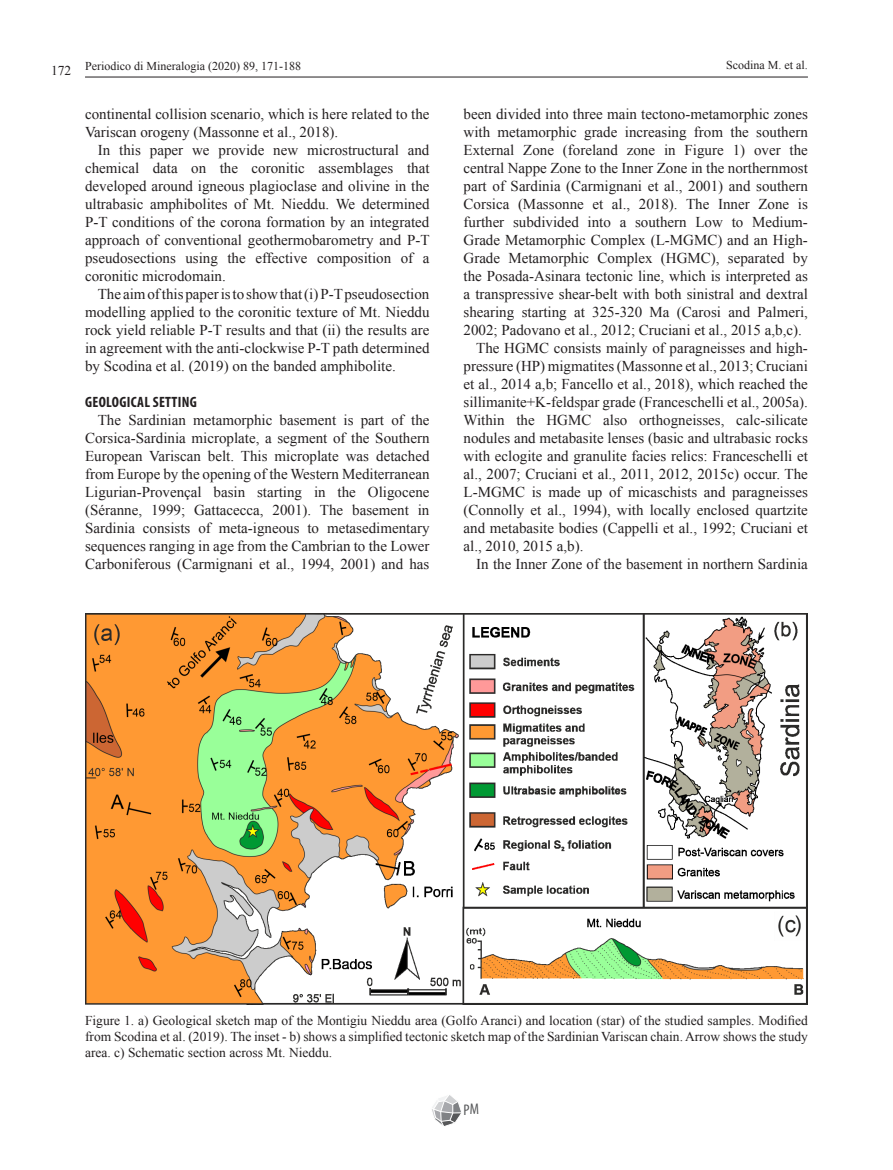
<style>
.page{position:relative;width:893px;height:1170px;background:#fff}
.page>*{position:absolute;margin:0;border:0;box-sizing:border-box;transform-origin:0 0}
.t1{font:condensed 15.45px "Myriad Pro";color:#57585a}
.Normal_indented{font:15px/18px "Times New Roman";color:#231f20;text-align:justify}
.Capitolo_1{font:700 condensed 15px "Myriad Pro";letter-spacing:.02em;color:#231f20}
.Didascalie{font:13.5px/16.2px "Times New Roman";color:#231f20;text-align:justify}
.t2{font:12px "Times New Roman";color:#231f20}
</style>
<div class="page">
<hr style="left:85px;top:77px;width:723px;height:1px;background:#231f20">
<svg style="left:432px;top:1095px;width:29px;height:31px"></svg>
<img style="left:85px;top:613px;width:723px;height:391px">
<p class="Didascalie" style="left:51px;top:62px;width:22px">172</p>
<p class="t2" style="left:85px;top:57px;width:217px">Periodico di Mineralogia (2020) 89, 171-188</p>
<p class="t2" style="left:726px;top:57px;width:83px">Scodina M. et al.</p>
<p class="Normal_indented" style="left:85px;top:105px;width:346px">continental collision scenario, which is here related to the<br>Variscan orogeny (Massonne et al., 2018).</p>
<p class="Normal_indented" style="left:85px;top:141px;width:346px;text-indent:13px">In this paper we provide new microstructural and chemical data on the coronitic assemblages that developed around igneous plagioclase and olivine in the ultrabasic amphibolites of Mt. Nieddu. We determined P-T conditions of the corona formation by an integrated approach of conventional geothermobarometry and P-T pseudosections using the effective composition of a coronitic microdomain.</p>
<p class="Normal_indented" style="left:85px;top:285px;width:346px;text-indent:13px">The aim of this paper is to show that (i) P-T pseudosection modelling applied to the coronitic texture of Mt. Nieddu rock yield reliable P-T results and that (ii) the results are in agreement with the anti-clockwise P-T path determined by Scodina et al. (2019) on the banded amphibolite.</p>
<p class="Capitolo_1" style="left:85px;top:393px;width:113px">GEOLOGICAL SETTING</p>
<p class="Normal_indented" style="left:85px;top:411px;width:346px;text-indent:13px">The Sardinian metamorphic basement is part of the Corsica-Sardinia microplate, a segment of the Southern European Variscan belt. This microplate was detached from Europe by the opening of the Western Mediterranean Ligurian-Provençal basin starting in the Oligocene (Séranne, 1999; Gattacecca, 2001). The basement in Sardinia consists of meta-igneous to metasedimentary sequences ranging in age from the Cambrian to the Lower Carboniferous (Carmignani et al., 1994, 2001) and has</p>
<p class="Normal_indented" style="left:463px;top:105px;width:346px">been divided into three main tectono-metamorphic zones with metamorphic grade increasing from the southern External Zone (foreland zone in Figure 1) over the central Nappe Zone to the Inner Zone in the northernmost part of Sardinia (Carmignani et al., 2001) and southern Corsica (Massonne et al., 2018). The Inner Zone is further subdivided into a southern Low to Medium-Grade Metamorphic Complex (L-MGMC) and an High-Grade Metamorphic Complex (HGMC), separated by the Posada-Asinara tectonic line, which is interpreted as a transpressive shear-belt with both sinistral and dextral shearing starting at 325-320 Ma (Carosi and Palmeri, 2002; Padovano et al., 2012; Cruciani et al., 2015 a,b,c).</p>
<p class="Normal_indented" style="left:463px;top:339px;width:346px;text-indent:13px">The HGMC consists mainly of paragneisses and high&shy;pressure (HP) migmatites (Massonne et al., 2013; Cruciani et al., 2014 a,b; Fancello et al., 2018), which reached the sillimanite+K-feldspar grade (Franceschelli et al., 2005a).<br>Within the HGMC also orthogneisses, calc-silicate nodules and metabasite lenses (basic and ultrabasic rocks with eclogite and granulite facies relics: Franceschelli et al., 2007; Cruciani et al., 2011, 2012, 2015c) occur. The L-MGMC is made up of micaschists and paragneisses (Connolly et al., 1994), with locally enclosed quartzite and metabasite bodies (Cappelli et al., 1992; Cruciani et al., 2010, 2015 a,b).</p>
<p class="Normal_indented" style="left:476px;top:555px;width:333px">In the Inner Zone of the basement in northern Sardinia</p>
<p class="Didascalie" style="left:85px;top:1011px;width:724px">Figure 1. a) Geological sketch map of the Montigiu Nieddu area (Golfo Aranci) and location (star) of the studied samples. Modified from Scodina et al. (2019). The inset - b) shows a simplified tectonic sketch map of the Sardinian Variscan chain. Arrow shows the study area. c) Schematic section across Mt. Nieddu.</p>
<p class="t1" style="left:463px;top:1099px;width:17px">PM</p>
</div>
